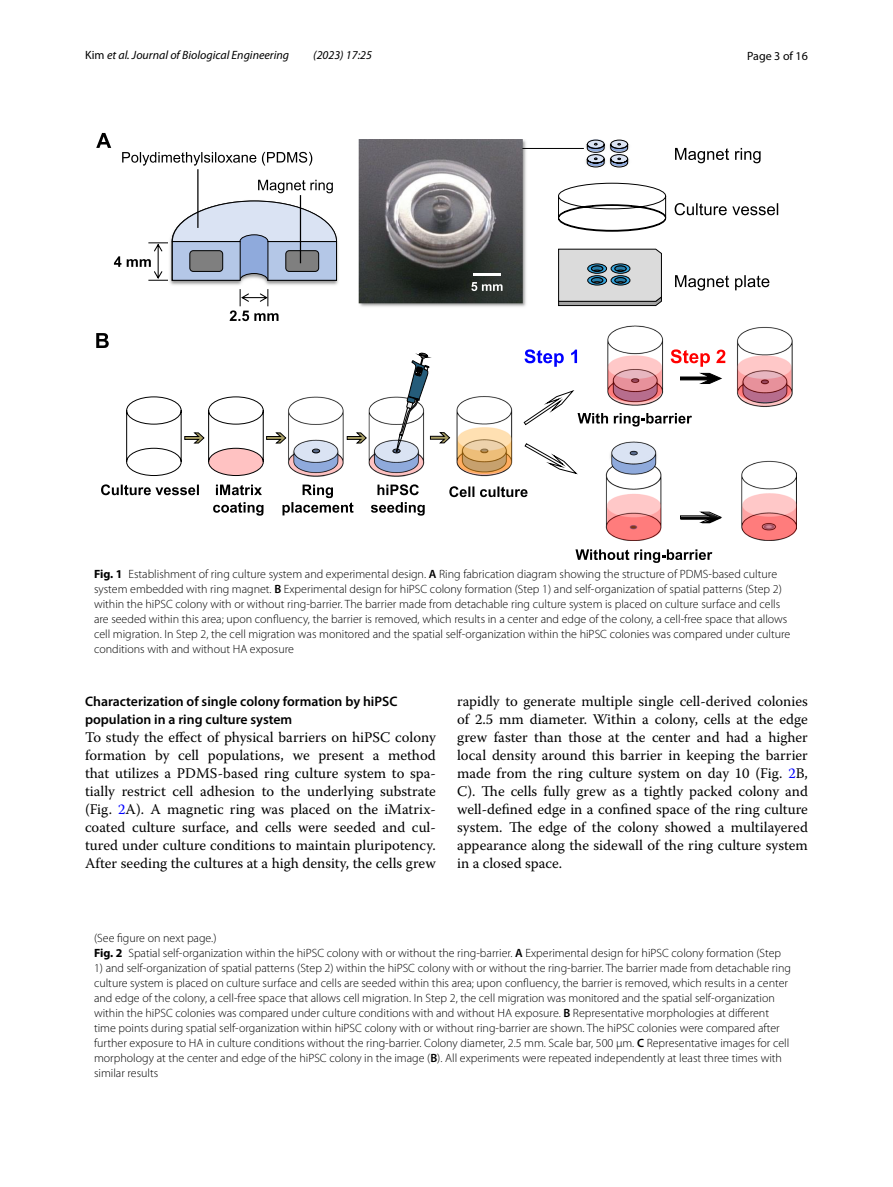
<style>
.page{position:relative;width:893px;height:1187px;background:#fff}
.page>*{position:absolute;margin:0;border:0;box-sizing:border-box;transform-origin:0 0}
.t1{font:14.7px/18px "Warnock Pro";color:#000;text-align:justify}
.t2{font:600 13.8px/18px "Myriad Pro";color:#000}
.t3{font:300 12px/15px "Myriad Pro";color:#000}
.t4{font:italic 12px "Myriad Pro";color:#000}
.t5{font:12px "Myriad Pro";color:#000}
.s1{font-style:normal}
.s2{font-weight:700}
.s3{font-weight:600}
.s4{color:#00f}
</style>
<div class="page">
<img style="left:168px;top:139px;width:629px;height:401px">
<hr style="left:473px;top:273px;width:28px;height:2px;background:#fff">
<svg style="left:471px;top:282px;width:32px;height:9px"></svg>
<svg style="left:114px;top:200px;width:223px;height:81px"></svg>
<svg style="left:230px;top:289px;width:49px;height:32px"></svg>
<hr style="left:197px;top:169px;width:2px;height:59px;background:#000">
<svg style="left:122px;top:152px;width:134px;height:14px"></svg>
<svg style="left:262px;top:152px;width:50px;height:14px"></svg>
<hr style="left:300px;top:195px;width:1px;height:68px;background:#000">
<svg style="left:258px;top:180px;width:75px;height:13px"></svg>
<svg style="left:216px;top:484px;width:46px;height:11px"></svg>
<svg style="left:213px;top:502px;width:50px;height:13px"></svg>
<svg style="left:282px;top:484px;width:72px;height:31px"></svg>
<svg style="left:126px;top:396px;width:194px;height:80px"></svg>
<svg style="left:346px;top:432px;width:21px;height:12px"></svg>
<svg style="left:377px;top:484px;width:42px;height:11px"></svg>
<svg style="left:371px;top:502px;width:54px;height:13px"></svg>
<svg style="left:101px;top:484px;width:98px;height:11px"></svg>
<svg style="left:449px;top:486px;width:79px;height:11px"></svg>
<svg style="left:680px;top:511px;width:43px;height:12px"></svg>
<svg style="left:393px;top:348px;width:58px;height:105px"></svg>
<svg style="left:575px;top:549px;width:137px;height:14px"></svg>
<svg style="left:523px;top:349px;width:202px;height:77px"></svg>
<svg style="left:524px;top:442px;width:55px;height:33px"></svg>
<svg style="left:96px;top:333px;width:13px;height:15px"></svg>
<svg style="left:96px;top:133px;width:15px;height:15px"></svg>
<svg style="left:675px;top:148px;width:86px;height:15px"></svg>
<svg style="left:675px;top:203px;width:103px;height:12px"></svg>
<svg style="left:675px;top:275px;width:94px;height:15px"></svg>
<svg style="left:558px;top:248px;width:104px;height:58px;background:#b4b9bc"></svg>
<svg style="left:558px;top:182px;width:108px;height:50px"></svg>
<svg style="left:521px;top:139px;width:108px;height:29px"></svg>
<p class="t4" style="left:85px;top:48px;width:206px"><span class="s1">Kim</span> et al. Journal of Biological Engineering</p>
<p class="t4" style="left:313px;top:48px;width:60px">(2023) 17:25</p>
<p class="t5" style="left:747px;top:48px;width:62px">Page 3 of 16</p>
<p class="t3" style="left:94px;top:566px;width:698px"><span class="s2">Fig. 1</span> Establishment of ring culture system and experimental design. <span class="s3">A</span> Ring fabrication diagram showing the structure of PDMS-based culture system embedded with ring magnet. <span class="s3">B</span> Experimental design for hiPSC colony formation (Step 1) and self-organization of spatial patterns (Step 2) within the hiPSC colony with or without ring-barrier. The barrier made from detachable ring culture system is placed on culture surface and cells are seeded within this area; upon confluency, the barrier is removed, which results in a center and edge of the colony, a cell-free space that allows cell migration. In Step 2, the cell migration was monitored and the spatial self-organization within the hiPSC colonies was compared under culture conditions with and without HA exposure</p>
<p class="t2" style="left:85px;top:692px;width:314px">Characterization of single colony formation by hiPSC population in a ring culture system</p>
<p class="t1" style="left:85px;top:728px;width:352px">To study the effect of physical barriers on hiPSC colony formation by cell populations, we present a method that utilizes a PDMS-based ring culture system to spa&shy;tially restrict cell adhesion to the underlying substrate (Fig. <span class="s4">2</span>A). A magnetic ring was placed on the iMatrix&shy;coated culture surface, and cells were seeded and cul&shy;tured under culture conditions to maintain pluripotency.<br>After seeding the cultures at a high density, the cells grew</p>
<p class="t1" style="left:457px;top:692px;width:352px">rapidly to generate multiple single cell-derived colonies of 2.5 mm diameter. Within a colony, cells at the edge grew faster than those at the center and had a higher local density around this barrier in keeping the barrier made from the ring culture system on day 10 (Fig. <span class="s4">2</span>B, C). The cells fully grew as a tightly packed colony and well-defined edge in a confined space of the ring culture system. The edge of the colony showed a multilayered appearance along the sidewall of the ring culture system in a closed space.</p>
<p class="t3" style="left:94px;top:930px;width:124px">(See figure on next page.)</p>
<p class="t3" style="left:94px;top:945px;width:689px"><span class="s2">Fig. 2</span> Spatial self-organization within the hiPSC colony with or without the ring-barrier. <span class="s3">A</span> Experimental design for hiPSC colony formation (Step</p>
<p class="t3" style="left:94px;top:960px;width:698px">1) and self-organization of spatial patterns (Step 2) within the hiPSC colony with or without the ring-barrier. The barrier made from detachable ring culture system is placed on culture surface and cells are seeded within this area; upon confluency, the barrier is removed, which results in a center and edge of the colony, a cell-free space that allows cell migration. In Step 2, the cell migration was monitored and the spatial self-organization within the hiPSC colonies was compared under culture conditions with and without HA exposure. <span class="s3">B</span> Representative morphologies at different time points during spatial self-organization within hiPSC colony with or without ring-barrier are shown. The hiPSC colonies were compared after further exposure to HA in culture conditions without the ring-barrier. Colony diameter, 2.5 mm. Scale bar, 500 μm. <span class="s3">C</span> Representative images for cell morphology at the center and edge of the hiPSC colony in the image (<span class="s3">B</span>). All experiments were repeated independently at least three times with similar results</p>
</div>
